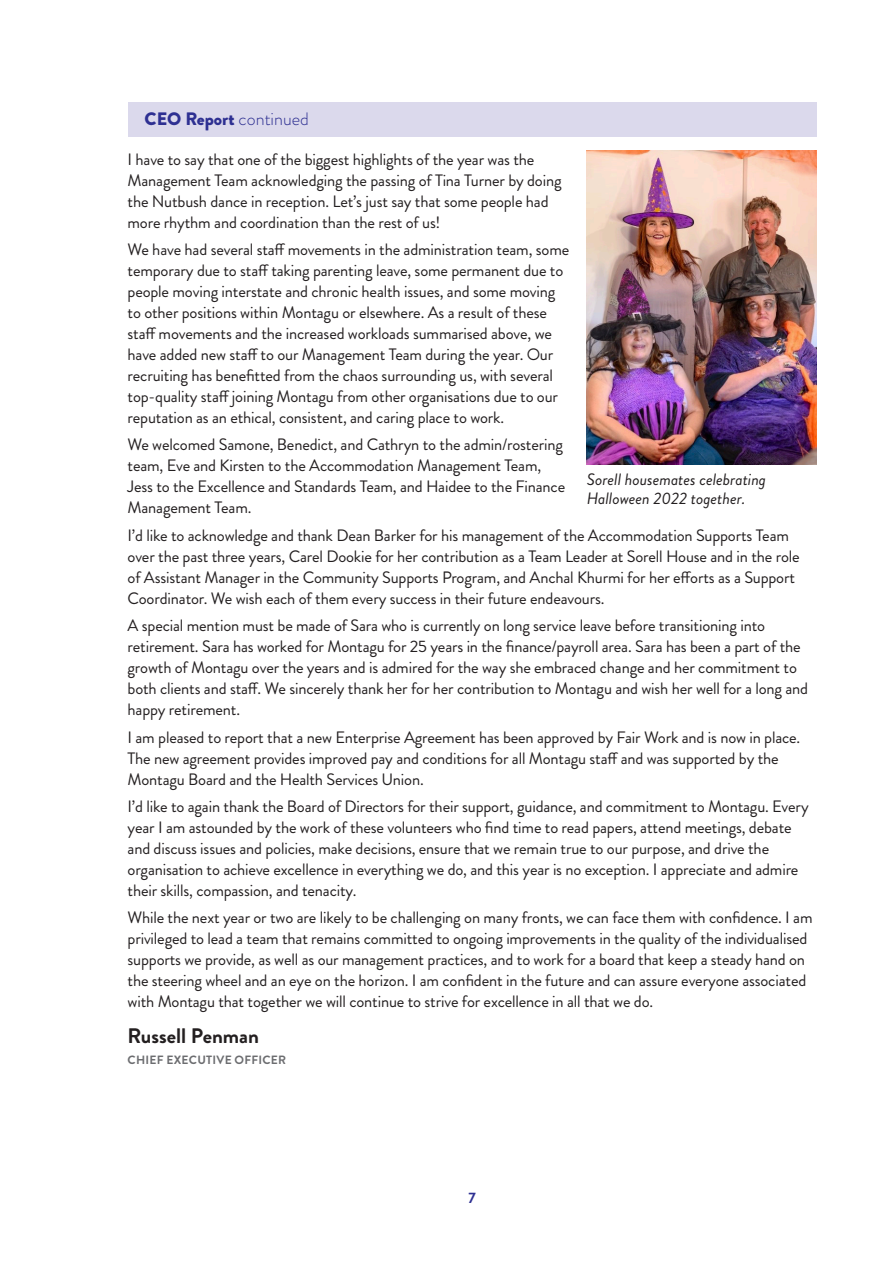
<style>
.page{position:relative;width:893px;height:1263px;background:#fff}
.page>*{position:absolute;margin:0;border:0;box-sizing:border-box;transform-origin:0 0}
.name_sub_3mm{font:700 21px "Brandon Grotesque";color:#231f20}
.page_headings{font:900 18px "Brandon Grotesque";color:#2e3092}
.body{font:16.5px/21px "Brandon Grotesque";letter-spacing:-.01em;color:#231f20}
.t1{font:italic 16.5px/19.5px "Brandon Grotesque";color:#231f20}
.t2{font:700 15.15px "Brandon Grotesque";color:#2e3092}
.role{font:700 12px "Brandon Grotesque";letter-spacing:.02em;color:#6c6d70}
.s1{font-weight:300}
</style>
<div class="page">
<img style="left:587px;top:150px;width:229px;height:314px">
<div style="left:128px;top:102px;width:688px;height:34px;background:#dbd9ec"></div>
<p class="page_headings" style="left:145px;top:106px;width:166px">CEO Report <span class="s1">continued</span></p>
<p class="body" style="left:128px;top:149px;width:436px">I have to say that one of the biggest highlights of the year was the Management Team acknowledging the passing of Tina Turner by doing the Nutbush dance in reception. Let’s just say that some people had more rhythm and coordination than the rest of us!</p>
<p class="body" style="left:128px;top:239px;width:443px">We have had several staff movements in the administration team, some temporary due to staff taking parenting leave, some permanent due to people moving interstate and chronic health issues, and some moving to other positions within Montagu or elsewhere. As a result of these staff movements and the increased workloads summarised above, we have added new staff to our Management Team during the year. Our recruiting has benefitted from the chaos surrounding us, with several top-quality staff joining Montagu from other organisations due to our reputation as an ethical, consistent, and caring place to work.</p>
<p class="body" style="left:128px;top:434px;width:439px">We welcomed Samone, Benedict, and Cathryn to the admin/rostering team, Eve and Kirsten to the Accommodation Management Team, Jess to the Excellence and Standards Team, and Haidee to the Finance Management Team.</p>
<p class="body" style="left:128px;top:525px;width:674px">I’d like to acknowledge and thank Dean Barker for his management of the Accommodation Supports Team over the past three years, Carel Dookie for her contribution as a Team Leader at Sorell House and in the role of Assistant Manager in the Community Supports Program, and Anchal Khurmi for her efforts as a Support Coordinator. We wish each of them every success in their future endeavours.</p>
<p class="body" style="left:128px;top:615px;width:682px">A special mention must be made of Sara who is currently on long service leave before transitioning into retirement. Sara has worked for Montagu for 25 years in the finance/payroll area. Sara has been a part of the growth of Montagu over the years and is admired for the way she embraced change and her commitment to both clients and staff. We sincerely thank her for her contribution to Montagu and wish her well for a long and happy retirement.</p>
<p class="body" style="left:128px;top:727px;width:674px">I am pleased to report that a new Enterprise Agreement has been approved by Fair Work and is now in place.<br>The new agreement provides improved pay and conditions for all Montagu staff and was supported by the<br>Montagu Board and the Health Services Union.</p>
<p class="body" style="left:128px;top:796px;width:683px">I’d like to again thank the Board of Directors for their support, guidance, and commitment to Montagu. Every year I am astounded by the work of these volunteers who find time to read papers, attend meetings, debate and discuss issues and policies, make decisions, ensure that we remain true to our purpose, and drive the organisation to achieve excellence in everything we do, and this year is no exception. I appreciate and admire their skills, compassion, and tenacity.</p>
<p class="body" style="left:128px;top:907px;width:686px">While the next year or two are likely to be challenging on many fronts, we can face them with confidence. I am privileged to lead a team that remains committed to ongoing improvements in the quality of the individualised supports we provide, as well as our management practices, and to work for a board that keep a steady hand on the steering wheel and an eye on the horizon. I am confident in the future and can assure everyone associated with Montagu that together we will continue to strive for excellence in all that we do.</p>
<p class="name_sub_3mm" style="left:128px;top:1021px;width:133px">Russell Penman</p>
<p class="role" style="left:128px;top:1052px;width:160px">CHIEF EXECUTIVE OFFICER</p>
<p class="t1" style="left:587px;top:469px;width:181px">Sorell housemates celebrating<br>Halloween 2022 together.</p>
<p class="t2" style="left:468px;top:1187px;width:9px">7</p>
</div>
